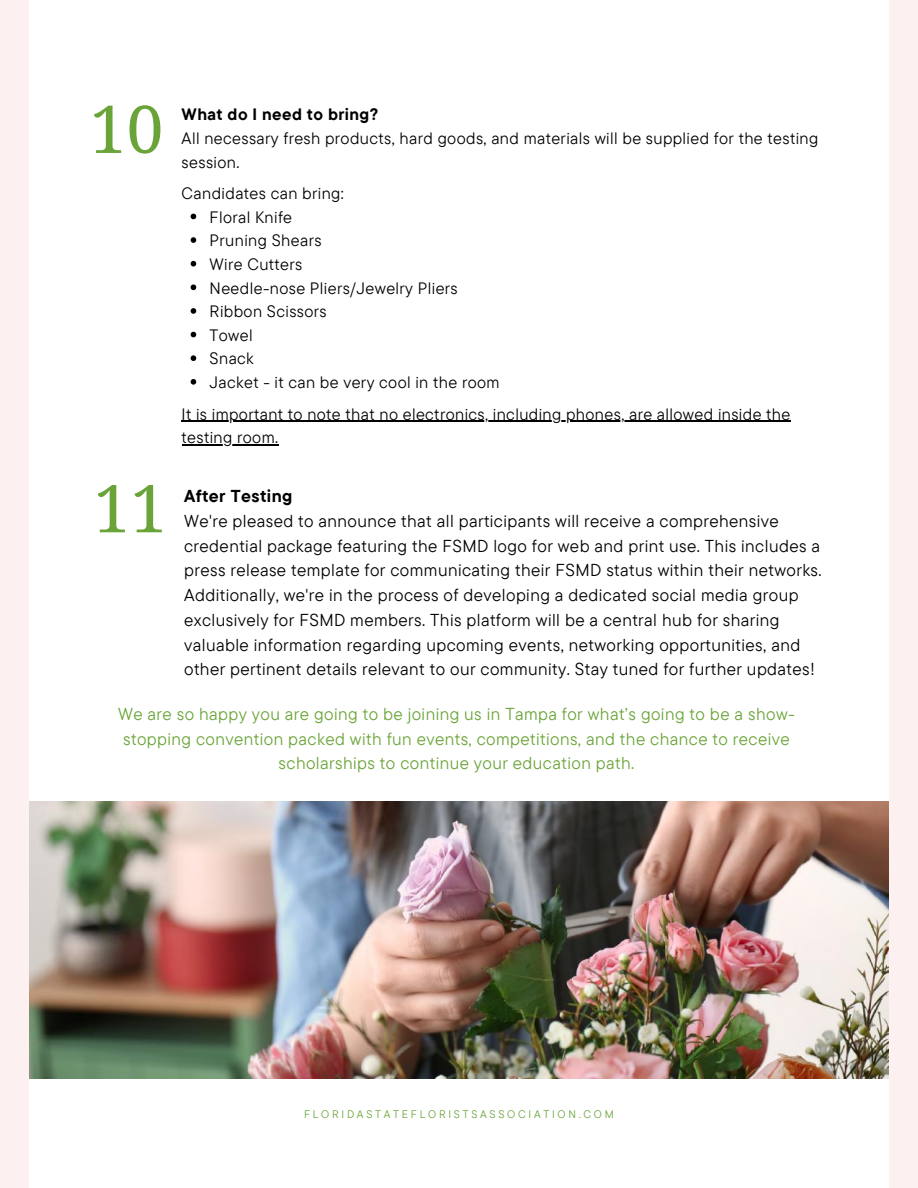
<style>
.page{position:relative;width:918px;height:1188px;background:#fcf0f0}
.page>*{position:absolute;margin:0;border:0;box-sizing:border-box;transform-origin:0 0}
.t1{font:65.85px "Droid Serif";color:#6aa438}
.t2{font:17.25px/24.8px "TT Commons Pro";letter-spacing:.025em;color:#000}
.t3{font:17.25px/24.8px "TT Commons Pro";letter-spacing:.025em;color:#6aa438;text-align:center}
.t4{font:700 17.25px "TT Commons Pro";letter-spacing:.025em;color:#000}
.t5{font:16.5px/23.7px "TT Commons Pro";letter-spacing:.025em;color:#000}
.t6{font:700 16.5px "TT Commons Pro";letter-spacing:.025em;color:#000}
.t7{font:10.95px "TT Commons Pro";letter-spacing:.25em;color:#6aa438}
</style>
<div class="page">
<div style="left:29px;top:0;width:860px;height:1188px;background:#fff"></div>
<svg style="left:191px;top:214px;width:5px;height:5px"></svg>
<svg style="left:191px;top:237px;width:5px;height:6px"></svg>
<svg style="left:191px;top:261px;width:5px;height:6px"></svg>
<svg style="left:191px;top:285px;width:5px;height:5px"></svg>
<svg style="left:191px;top:308px;width:5px;height:6px"></svg>
<svg style="left:191px;top:332px;width:5px;height:5px"></svg>
<svg style="left:191px;top:355px;width:5px;height:6px"></svg>
<svg style="left:191px;top:379px;width:5px;height:6px"></svg>
<hr style="left:186px;top:421px;width:605px;height:1px;background:#000">
<hr style="left:182px;top:444px;width:97px;height:1px;background:#000">
<img style="left:29px;top:802px;width:860px;height:276px">
<h1 class="t1" style="left:90px;top:92px;width:75px">10</h1>
<p class="t6" style="left:182px;top:104px;width:198px">What do I need to bring?</p>
<p class="t5" style="left:182px;top:126px;width:638px">All necessary fresh products, hard goods, and materials will be supplied for the testing session.</p>
<p class="t5" style="left:210px;top:181px;width:292px;text-indent:-28px">Candidates can bring:<br>Floral Knife<br>Pruning Shears<br>Wire Cutters<br>Needle-nose Pliers/Jewelry Pliers<br>Ribbon Scissors<br>Towel<br>Snack<br>Jacket - it can be very cool in the room</p>
<p class="t5" style="left:182px;top:401px;width:610px">It is important to note that no electronics, including phones, are allowed inside the testing room.</p>
<h1 class="t1" style="left:94px;top:471px;width:75px">11</h1>
<p class="t4" style="left:184px;top:485px;width:110px">After Testing</p>
<p class="t2" style="left:184px;top:508px;width:639px">We're pleased to announce that all participants will receive a comprehensive credential package featuring the FSMD logo for web and print use. This includes a press release template for communicating their FSMD status within their networks.<br>Additionally, we're in the process of developing a dedicated social media group exclusively for FSMD members. This platform will be a central hub for sharing valuable information regarding upcoming events, networking opportunities, and other pertinent details relevant to our community. Stay tuned for further updates!</p>
<p class="t3" style="left:118px;top:701px;width:678px">We are so happy you are going to be joining us in Tampa for what’s going to be a show&shy;stopping convention packed with fun events, competitions, and the chance to receive scholarships to continue your education path.</p>
<p class="t7" style="left:304px;top:1107px;width:311px">FLORIDASTATEFLORISTSASSOCIATION.COM</p>
</div>
